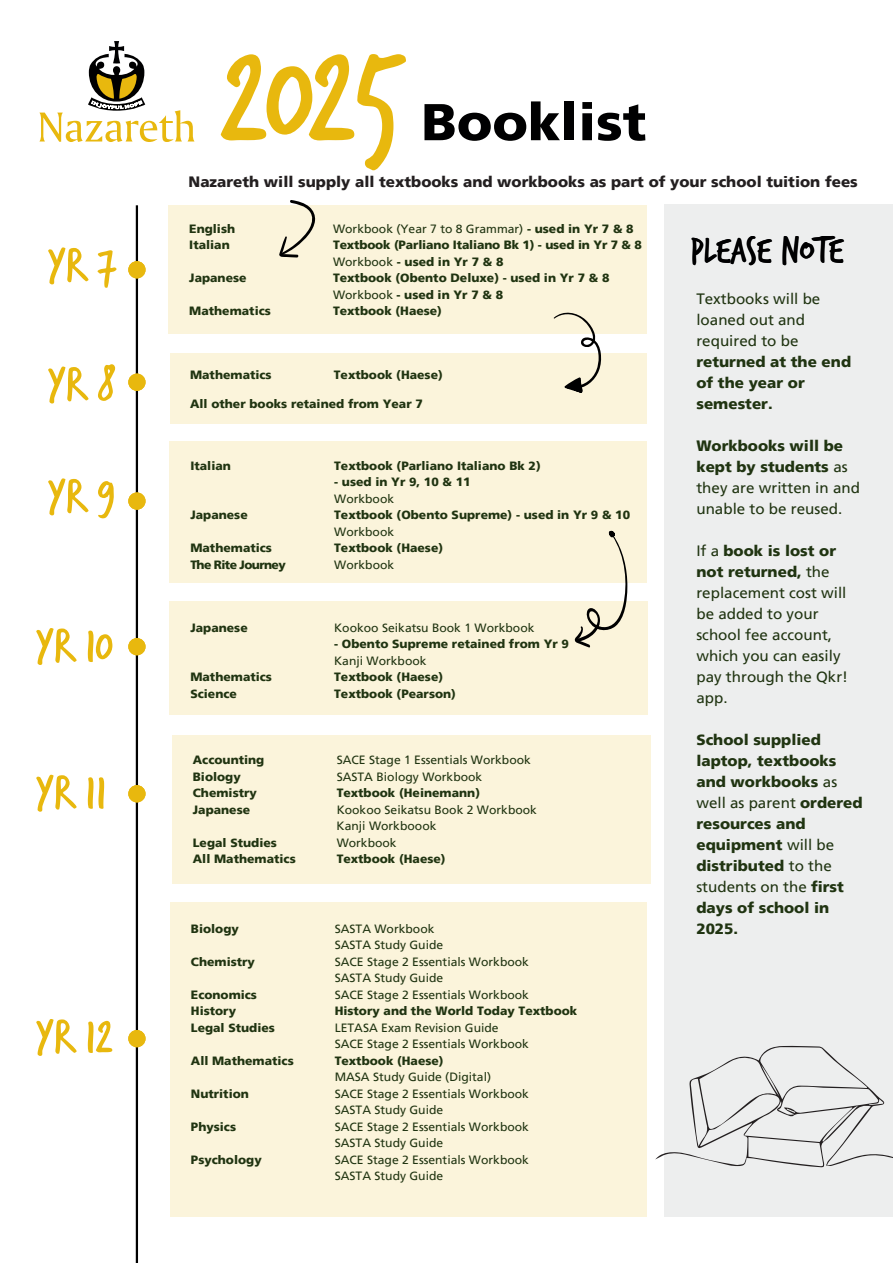
<style>
.page{position:relative;width:893px;height:1263px;background:#fff}
.page>*{position:absolute;margin:0;border:0;box-sizing:border-box;transform-origin:0 0}
.t1{font:140.25px "Trash Hand";color:#e8b80e}
.t2{font:900 51.75px "Frutiger LT";color:#000001}
.t3{font:51.15px/111.9px "Trash Hand";color:#e8b80e}
.t4{font:39px "Trash Hand";color:#000001}
.t5{font:15px/21px "Frutiger LT";color:#203411}
.t6{font:900 15px/21px "Frutiger LT";color:#203411}
.t7{font:900 15px "Frutiger LT";color:#231f20}
.t8{font:900 12px/16.5px "Frutiger LT";color:#203411}
.t9{font:12px/16.5px "Frutiger LT";color:#203411}
.t10{font:900 12px "Frutiger LT";letter-spacing:-.05em;color:#203411}
.s1{font-weight:900}
.s2{font-weight:400}
</style>
<div class="page">
<div style="left:664px;top:204px;width:229px;height:1013px;background:#edeeee"></div>
<div style="left:168px;top:205px;width:478px;height:129px;background:#fbf4db"></div>
<div style="left:169px;top:601px;width:479px;height:114px;background:#fbf4db"></div>
<div style="left:169px;top:441px;width:478px;height:141px;background:#fbf4db"></div>
<div style="left:170px;top:902px;width:477px;height:315px;background:#fbf4db"></div>
<div style="left:170px;top:353px;width:477px;height:71px;background:#fbf4db"></div>
<hr style="left:136px;top:205px;width:2px;height:1058px;background:#000">
<div style="left:128px;top:261px;width:18px;height:17px;background:#e8b80e;border-radius:9px"></div>
<div style="left:128px;top:374px;width:18px;height:17px;background:#e8b80e;border-radius:9px"></div>
<div style="left:128px;top:492px;width:18px;height:18px;background:#e8b80e;border-radius:9px"></div>
<div style="left:128px;top:638px;width:18px;height:17px;background:#e8b80e;border-radius:9px"></div>
<div style="left:128px;top:785px;width:18px;height:17px;background:#e8b80e;border-radius:9px"></div>
<div style="left:128px;top:1030px;width:18px;height:17px;background:#e8b80e;border-radius:9px"></div>
<div style="left:172px;top:735px;width:478px;height:149px;background:#fbf4db"></div>
<svg style="left:39px;top:41px;width:155px;height:101px"></svg>
<svg style="left:553px;top:312px;width:48px;height:81px"></svg>
<svg style="left:279px;top:200px;width:36px;height:58px"></svg>
<svg style="left:574px;top:531px;width:54px;height:117px"></svg>
<svg style="left:655px;top:1046px;width:238px;height:121px"></svg>
<h3 class="t3" style="left:47px;top:211px;width:70px">YR 7</h3>
<h3 class="t3" style="left:47px;top:330px;width:70px">YR 8<br>YR 9</h3>
<h3 class="t3" style="left:35px;top:592px;width:78px">YR 10</h3>
<h3 class="t3" style="left:35px;top:738px;width:72px">YR 11</h3>
<h3 class="t3" style="left:35px;top:983px;width:80px">YR 12</h3>
<h1 class="t1" style="left:221px;top:28px;width:184px">2025</h1>
<h2 class="t2" style="left:421px;top:91px;width:227px">Booklist</h2>
<p class="t7" style="left:189px;top:172px;width:671px">Nazareth will supply all textbooks and workbooks as part of your school tuition fees</p>
<p class="t8" style="left:189px;top:220px;width:47px">English</p>
<p class="t9" style="left:333px;top:220px;width:302px">Workbook (Year 7 to 8 Grammar) <span class="s1">- used in Yr 7 &amp; 8</span></p>
<p class="t8" style="left:189px;top:237px;width:42px">Italian</p>
<p class="t8" style="left:333px;top:237px;width:310px">Textbook (Parliano Italiano Bk 1) - used in Yr 7 &amp; 8<br><span class="s2">Workbook</span> - used in Yr 7 &amp; 8</p>
<p class="t8" style="left:189px;top:270px;width:59px">Japanese</p>
<p class="t8" style="left:333px;top:270px;width:278px">Textbook (Obento Deluxe) - used in Yr 7 &amp; 8<br><span class="s2">Workbook</span> - used in Yr 7 &amp; 8</p>
<p class="t8" style="left:189px;top:303px;width:83px">Mathematics</p>
<p class="t8" style="left:333px;top:303px;width:110px">Textbook (Haese)</p>
<p class="t8" style="left:190px;top:366px;width:83px">Mathematics</p>
<p class="t8" style="left:334px;top:366px;width:110px">Textbook (Haese)</p>
<p class="t8" style="left:190px;top:395px;width:234px">All other books retained from Year 7</p>
<p class="t8" style="left:190px;top:457px;width:42px">Italian</p>
<p class="t8" style="left:334px;top:457px;width:208px">Textbook (Parliano Italiano Bk 2)</p>
<p class="t8" style="left:334px;top:474px;width:138px">- used in Yr 9, 10 &amp; 11</p>
<p class="t9" style="left:334px;top:490px;width:62px">Workbook</p>
<p class="t8" style="left:190px;top:507px;width:59px">Japanese</p>
<p class="t8" style="left:334px;top:507px;width:297px">Textbook (Obento Supreme) - used in Yr 9 &amp; 10</p>
<p class="t9" style="left:334px;top:523px;width:62px">Workbook</p>
<p class="t8" style="left:190px;top:540px;width:83px">Mathematics</p>
<p class="t8" style="left:334px;top:540px;width:110px">Textbook (Haese)</p>
<p class="t10" style="left:190px;top:557px;width:97px">The Rite Journey</p>
<p class="t9" style="left:334px;top:556px;width:62px">Workbook</p>
<p class="t8" style="left:190px;top:619px;width:59px">Japanese</p>
<p class="t9" style="left:334px;top:619px;width:202px">Kookoo Seikatsu Book 1 Workbook</p>
<p class="t8" style="left:334px;top:636px;width:236px">- Obento Supreme retained from Yr 9</p>
<p class="t9" style="left:334px;top:652px;width:94px">Kanji Workbook</p>
<p class="t8" style="left:190px;top:669px;width:83px">Mathematics</p>
<p class="t8" style="left:334px;top:669px;width:110px">Textbook (Haese)</p>
<p class="t8" style="left:190px;top:685px;width:48px">Science</p>
<p class="t8" style="left:334px;top:685px;width:123px">Textbook (Pearson)</p>
<p class="t8" style="left:193px;top:751px;width:73px">Accounting</p>
<p class="t9" style="left:337px;top:752px;width:196px">SACE Stage 1 Essentials Workbook</p>
<p class="t8" style="left:193px;top:768px;width:49px">Biology</p>
<p class="t9" style="left:337px;top:768px;width:147px">SASTA Biology Workbook</p>
<p class="t8" style="left:193px;top:784px;width:66px">Chemistry</p>
<p class="t8" style="left:337px;top:784px;width:145px">Textbook (Heinemann)</p>
<p class="t8" style="left:193px;top:801px;width:59px">Japanese</p>
<p class="t9" style="left:337px;top:801px;width:202px">Kookoo Seikatsu Book 2 Workbook<br>Kanji Workboook</p>
<p class="t8" style="left:193px;top:834px;width:86px">Legal Studies</p>
<p class="t9" style="left:337px;top:834px;width:62px">Workbook</p>
<p class="t8" style="left:193px;top:850px;width:104px">All Mathematics</p>
<p class="t8" style="left:337px;top:850px;width:110px">Textbook (Haese)</p>
<p class="t8" style="left:191px;top:920px;width:49px">Biology</p>
<p class="t9" style="left:335px;top:920px;width:110px">SASTA Workbook<br>SASTA Study Guide</p>
<p class="t8" style="left:191px;top:953px;width:66px">Chemistry</p>
<p class="t9" style="left:335px;top:953px;width:196px">SACE Stage 2 Essentials Workbook<br>SASTA Study Guide</p>
<p class="t8" style="left:191px;top:986px;width:68px">Economics</p>
<p class="t9" style="left:335px;top:986px;width:196px">SACE Stage 2 Essentials Workbook</p>
<p class="t8" style="left:191px;top:1003px;width:47px">History</p>
<p class="t8" style="left:335px;top:1003px;width:244px">History and the World Today Textbook</p>
<p class="t8" style="left:191px;top:1019px;width:86px">Legal Studies</p>
<p class="t9" style="left:335px;top:1019px;width:196px">LETASA Exam Revision Guide<br>SACE Stage 2 Essentials Workbook</p>
<p class="t8" style="left:191px;top:1052px;width:104px">All Mathematics</p>
<p class="t8" style="left:335px;top:1052px;width:110px">Textbook (Haese)</p>
<p class="t9" style="left:335px;top:1069px;width:158px">MASA Study Guide (Digital)</p>
<p class="t8" style="left:191px;top:1085px;width:60px">Nutrition</p>
<p class="t9" style="left:335px;top:1085px;width:196px">SACE Stage 2 Essentials Workbook<br>SASTA Study Guide</p>
<p class="t8" style="left:191px;top:1118px;width:47px">Physics</p>
<p class="t9" style="left:335px;top:1118px;width:196px">SACE Stage 2 Essentials Workbook<br>SASTA Study Guide</p>
<p class="t8" style="left:191px;top:1151px;width:72px">Psychology</p>
<p class="t9" style="left:335px;top:1151px;width:196px">SACE Stage 2 Essentials Workbook<br>SASTA Study Guide</p>
<h3 class="t4" style="left:691px;top:232px;width:154px">PLEASE NOTE</h3>
<p class="t5" style="left:696px;top:288px;width:125px">Textbooks will be loaned out and required to be</p>
<p class="t6" style="left:696px;top:351px;width:156px">returned at the end of the year or semester.</p>
<p class="t5" style="left:696px;top:435px;width:165px"><span class="s1">Workbooks will be kept by students</span> as they are written in and unable to be reused.</p>
<p class="t5" style="left:696px;top:540px;width:153px">If a <span class="s1">book is lost or not returned,</span> the replacement cost will be added to your school fee account, which you can easily pay through the Qkr! app.</p>
<p class="t6" style="left:696px;top:729px;width:168px">School supplied laptop, textbooks and workbooks <span class="s2">as well as parent</span> ordered resources and equipment <span class="s2">will be </span>distributed <span class="s2">to the students on the</span> first days of school in<br>2025.</p>
</div>
